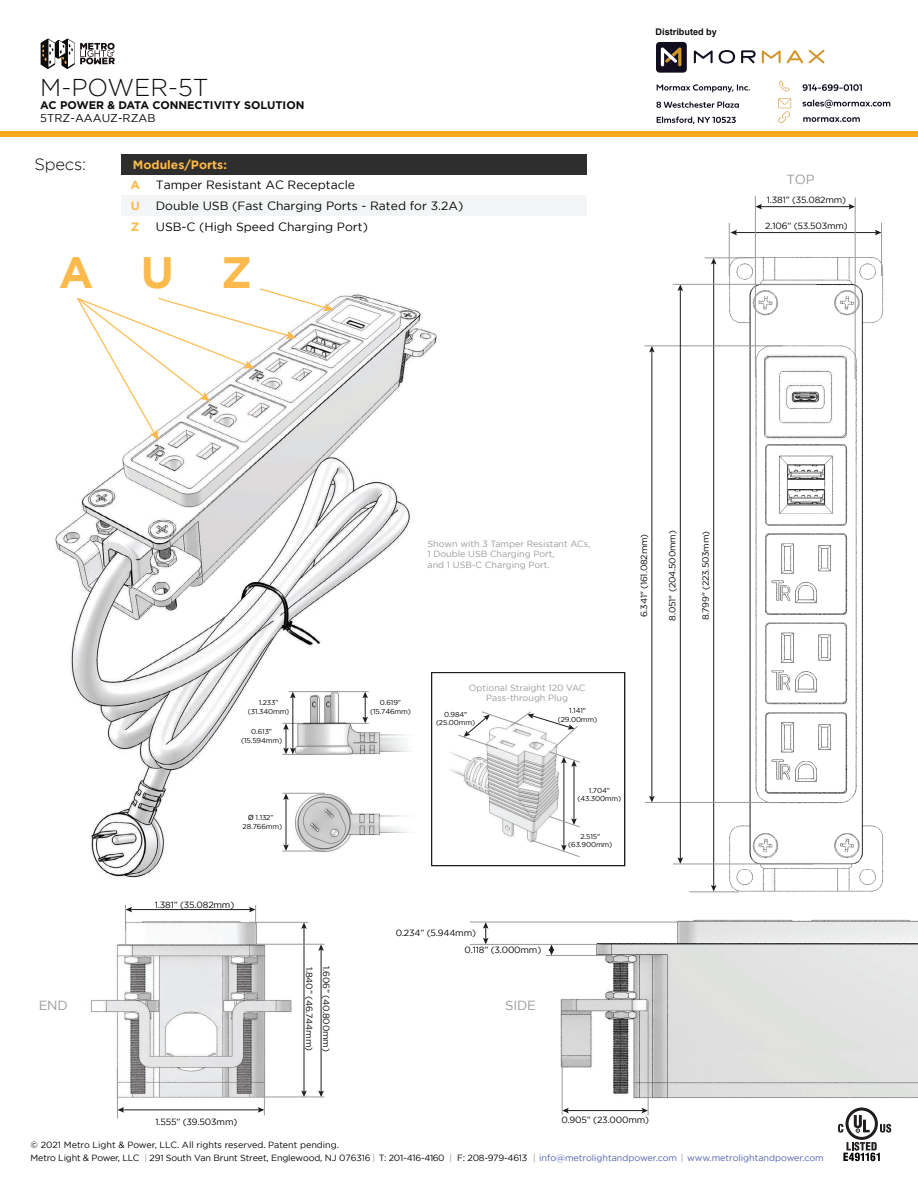
<style>
.page{position:relative;width:918px;height:1188px;background:#fff}
.page>*{position:absolute;margin:0;border:0;box-sizing:border-box;transform-origin:0 0}
.t1{font:700 43.95px "Gotham";color:#fcba4c}
.t2{font:300 24.3px "Gotham";color:#0c0d0b}
.t3{font:300 16.5px "Gotham";letter-spacing:-.015em;color:#040503}
.t4{font:13.2px "Gotham";letter-spacing:-.02em;color:#999}
.t5{font:12px "Gotham";color:#040503}
.t6{font:700 12px/21.8px "Gotham";color:#fcba4c}
.t7{font:11.25px "Gotham";color:#040504}
.t8{font:700 11.1px "Gotham";color:#0c0d0b}
.t9{font:700 9.15px "Arial";color:#0c0d0b}
.t10{font:9px/12.8px "Gotham";letter-spacing:-.015em;color:#040503}
.t11{font:9px/17.1px "Gotham";letter-spacing:-.02em;color:#040503}
.t12{font:9px/10.6px "Gotham";color:#999}
.t13{font:7.2px/8.6px "Gotham";letter-spacing:-.02em;color:#040503;text-align:center}
.s1{font-family:"Arial"}
.s2{color:#989898}
.s3{color:#5061ac}
</style>
<div class="page">
<img style="left:55px;top:293px;width:476px;height:585px">
<img style="left:334px;top:297px;width:65px;height:45px">
<img style="left:91px;top:921px;width:204px;height:176px">
<img style="left:556px;top:919px;width:362px;height:180px">
<hr style="left:122px;top:1110px;width:138px;height:1px;background:#201d1e">
<svg style="left:258px;top:1107px;width:6px;height:6px"></svg>
<svg style="left:118px;top:1107px;width:6px;height:6px"></svg>
<hr style="left:130px;top:909px;width:121px;height:1px;background:#201d1e">
<hr style="left:321px;top:949px;width:1px;height:144px;background:#201d1e">
<svg style="left:318px;top:1091px;width:6px;height:6px"></svg>
<svg style="left:318px;top:945px;width:6px;height:6px"></svg>
<hr style="left:304px;top:927px;width:1px;height:166px;background:#201d1e">
<svg style="left:301px;top:1091px;width:6px;height:6px"></svg>
<svg style="left:301px;top:923px;width:6px;height:6px"></svg>
<hr style="left:250px;top:922px;width:58px;height:1px;background:#999">
<hr style="left:255px;top:944px;width:69px;height:1px;background:#999">
<hr style="left:264px;top:1097px;width:60px;height:1px;background:#999">
<svg style="left:249px;top:905px;width:7px;height:19px"></svg>
<hr style="left:264px;top:1071px;width:1px;height:44px;background:#999">
<svg style="left:125px;top:905px;width:7px;height:25px"></svg>
<hr style="left:117px;top:1068px;width:1px;height:50px;background:#999">
<svg style="left:549px;top:945px;width:5px;height:10px"></svg>
<hr style="left:546px;top:955px;width:64px;height:1px;background:#999">
<hr style="left:470px;top:944px;width:131px;height:1px;background:#999">
<svg style="left:483px;top:923px;width:6px;height:21px"></svg>
<hr style="left:470px;top:922px;width:209px;height:1px;background:#999">
<hr style="left:567px;top:1110px;width:77px;height:1px;background:#201d1e">
<svg style="left:642px;top:1108px;width:6px;height:5px"></svg>
<svg style="left:563px;top:1108px;width:6px;height:5px"></svg>
<hr style="left:562px;top:1062px;width:1px;height:53px;background:#999">
<hr style="left:648px;top:1001px;width:1px;height:114px;background:#999">
<div style="left:122px;top:195px;width:465px;height:20px;background:#f4f5f6"></div>
<div style="left:122px;top:155px;width:465px;height:20px;background:#2e2e2e"></div>
<svg style="left:838px;top:1108px;width:53px;height:53px"></svg>
<img style="left:694px;top:249px;width:190px;height:643px">
<hr style="left:760px;top:206px;width:91px;height:1px;background:#201d1e">
<svg style="left:849px;top:204px;width:6px;height:5px"></svg>
<svg style="left:756px;top:204px;width:6px;height:5px"></svg>
<hr style="left:735px;top:232px;width:142px;height:1px;background:#201d1e">
<svg style="left:875px;top:230px;width:6px;height:5px"></svg>
<svg style="left:730px;top:230px;width:7px;height:5px"></svg>
<hr style="left:652px;top:350px;width:1px;height:448px;background:#201d1e">
<svg style="left:649px;top:796px;width:6px;height:6px"></svg>
<svg style="left:649px;top:347px;width:6px;height:5px"></svg>
<hr style="left:713px;top:262px;width:1px;height:625px;background:#201d1e">
<svg style="left:711px;top:885px;width:5px;height:7px"></svg>
<svg style="left:711px;top:259px;width:5px;height:5px"></svg>
<hr style="left:705px;top:258px;width:49px;height:1px;background:#999">
<hr style="left:645px;top:346px;width:138px;height:1px;background:#999">
<hr style="left:689px;top:892px;width:50px;height:1px;background:#999">
<hr style="left:645px;top:802px;width:136px;height:1px;background:#999">
<hr style="left:881px;top:223px;width:1px;height:53px;background:#999">
<hr style="left:855px;top:198px;width:1px;height:182px;background:#999">
<hr style="left:729px;top:223px;width:1px;height:53px;background:#999">
<hr style="left:755px;top:196px;width:1px;height:182px;background:#999">
<hr style="left:680px;top:289px;width:1px;height:570px;background:#201d1e">
<svg style="left:678px;top:857px;width:5px;height:7px"></svg>
<svg style="left:678px;top:285px;width:5px;height:6px"></svg>
<hr style="left:673px;top:284px;width:143px;height:1px;background:#999">
<hr style="left:673px;top:864px;width:141px;height:1px;background:#999">
<img style="left:762px;top:353px;width:87px;height:89px">
<svg style="left:76px;top:288px;width:258px;height:152px"></svg>
<img style="left:284px;top:674px;width:147px;height:189px">
<hr style="left:286px;top:798px;width:1px;height:49px;background:#221d1e">
<svg style="left:283px;top:844px;width:6px;height:7px"></svg>
<svg style="left:283px;top:794px;width:6px;height:6px"></svg>
<hr style="left:282px;top:793px;width:43px;height:1px;background:#999">
<hr style="left:282px;top:851px;width:43px;height:1px;background:#999">
<hr style="left:289px;top:691px;width:46px;height:1px;background:#999">
<svg style="left:350px;top:692px;width:19px;height:32px"></svg>
<hr style="left:335px;top:691px;width:34px;height:1px;background:#999">
<hr style="left:292px;top:696px;width:1px;height:54px;background:#221d1e">
<svg style="left:282px;top:723px;width:20px;height:32px"></svg>
<svg style="left:290px;top:692px;width:6px;height:6px"></svg>
<svg style="left:431px;top:672px;width:194px;height:194px"></svg>
<svg style="left:41px;top:39px;width:74px;height:30px"></svg>
<div style="left:0;top:131px;width:918px;height:6px;background:#f9a81b"></div>
<svg style="left:803px;top:117px;width:57px;height:5px"></svg>
<svg style="left:803px;top:100px;width:87px;height:8px"></svg>
<svg style="left:778px;top:98px;width:13px;height:25px"></svg>
<svg style="left:779px;top:81px;width:11px;height:11px"></svg>
<svg style="left:803px;top:84px;width:59px;height:7px"></svg>
<svg style="left:656px;top:84px;width:94px;height:40px"></svg>
<svg style="left:719px;top:50px;width:16px;height:14px"></svg>
<svg style="left:762px;top:50px;width:19px;height:13px"></svg>
<svg style="left:694px;top:50px;width:19px;height:13px"></svg>
<svg style="left:809px;top:50px;width:15px;height:13px"></svg>
<svg style="left:741px;top:50px;width:15px;height:13px"></svg>
<svg style="left:787px;top:50px;width:16px;height:13px"></svg>
<div style="left:656px;top:42px;width:31px;height:31px;background:#110d1f;border-radius:4px"></div>
<svg style="left:661px;top:47px;width:20px;height:19px"></svg>
<h2 class="t2" style="left:40px;top:74px;width:170px">M-POWER-5T</h2>
<p class="t8" style="left:40px;top:99px;width:266px">AC POWER &amp; DATA CONNECTIVITY SOLUTION</p>
<p class="t7" style="left:40px;top:112px;width:117px">5TRZ-AAAUZ-RZAB</p>
<h3 class="t3" style="left:35px;top:155px;width:53px">Specs:</h3>
<h3 class="t6" style="left:133px;top:154px;width:96px">Modules/Ports:</h3>
<h3 class="t6" style="left:130px;top:174px;width:11px">A</h3>
<h3 class="t5" style="left:156px;top:179px;width:201px">Tamper Resistant AC Receptacle</h3>
<h3 class="t6" style="left:131px;top:194px;width:11px">U<br>Z</h3>
<h3 class="t5" style="left:156px;top:199px;width:309px">Double USB (Fast Charging Ports - Rated for 3.2A)</h3>
<h3 class="t5" style="left:156px;top:221px;width:214px">USB-C (High Speed Charging Port)</h3>
<h1 class="t1" style="left:59px;top:247px;width:195px">AUZ</h1>
<p class="t9" style="left:656px;top:26px;width:63px">Distributed by</p>
<h3 class="t4" style="left:787px;top:172px;width:30px">TOP</h3>
<p class="t11" style="left:767px;top:191px;width:81px">1.381” (35.082mm)</p>
<p class="t11" style="left:765px;top:217px;width:84px">2.106” (53.503mm)</p>
<p class="t12" style="left:428px;top:538px;width:165px">Shown with 3 Tamper Resistant ACs,<br>1 Double USB Charging Port,<br>and 1 USB-C Charging Port.</p>
<p class="t11" style="left:664px;top:621px;width:92px;rotate:-90deg">8.051" (204.500mm)</p>
<p class="t11" style="left:635px;top:617px;width:85px;rotate:-90deg">6.341" (161.082mm)</p>
<p class="t11" style="left:697px;top:620px;width:91px;rotate:-90deg">8.799" (223.503mm)</p>
<p class="t13" style="left:248px;top:698px;width:43px">1.233” (31.340mm)</p>
<p class="t13" style="left:370px;top:698px;width:42px">0.619” (15.746mm)</p>
<p class="t13" style="left:241px;top:728px;width:42px">0.613” (15.594mm)</p>
<p class="t13" style="left:243px;top:814px;width:41px"><span class="s1">Ø</span> 1.132”<br>28.766mm)</p>
<p class="t12" style="left:469px;top:682px;width:118px;text-align:center">Optional Straight 120 VAC<br>Pass-through Plug</p>
<p class="t13" style="left:558px;top:707px;width:41px">1.141" (29.00mm)</p>
<p class="t13" style="left:436px;top:710px;width:41px">0.984" (25.00mm)</p>
<p class="t13" style="left:577px;top:786px;width:46px">1.704" (43.300mm)</p>
<p class="t13" style="left:568px;top:832px;width:46px">2.515" (63.900mm)</p>
<p class="t11" style="left:155px;top:896px;width:81px">1.381” (35.082mm)</p>
<p class="t11" style="left:396px;top:924px;width:82px">0.234” (5.944mm)</p>
<p class="t11" style="left:464px;top:941px;width:78px">0.118” (3.000mm)</p>
<p class="t11" style="left:335px;top:966px;width:87px;rotate:90deg">1.606” (40.800mm)<br>1.840” (46.744mm)</p>
<h3 class="t4" style="left:39px;top:998px;width:31px">END</h3>
<h3 class="t4" style="left:505px;top:998px;width:32px">SIDE</h3>
<p class="t11" style="left:155px;top:1114px;width:83px">1.555” (39.503mm)</p>
<p class="t11" style="left:561px;top:1111px;width:89px">0.905” (23.000mm)</p>
<p class="t10" style="left:31px;top:1139px;width:795px">© 2021 Metro Light &amp; Power, LLC. All rights reserved. Patent pending.<br>Metro Light &amp; Power, LLC <span class="s2">|</span> 291 South Van Brunt Street, Englewood, NJ 076316 <span class="s2">|</span> T: 201-416-4160 <span class="s2">|</span> F: 208-979-4613 <span class="s2">|</span> <span class="s3">info@metrolightandpower.com</span> <span class="s2">|</span> <span class="s3">www.metrolightandpower.com</span></p>
</div>
